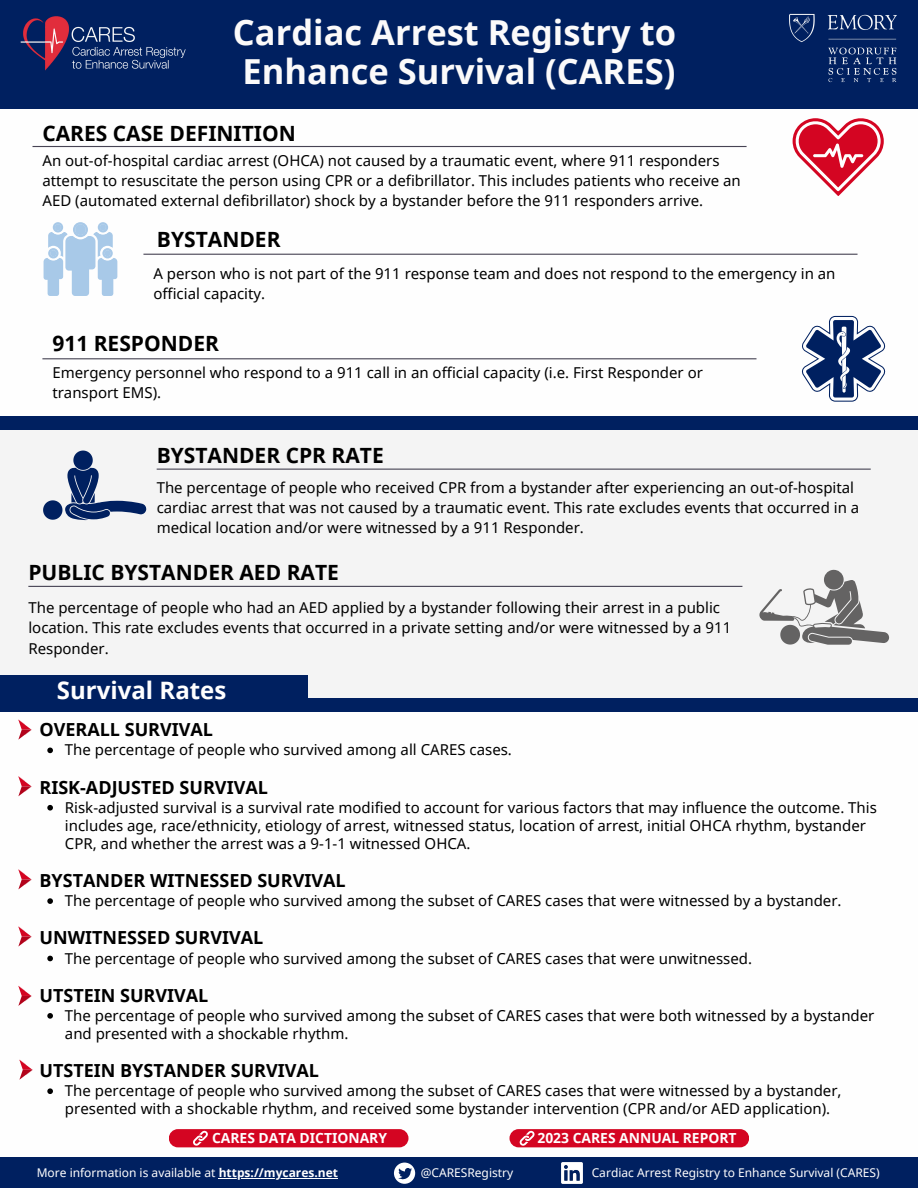
<style>
.page{position:relative;width:918px;height:1188px;background:#002060}
.page>*{position:absolute;margin:0;border:0;box-sizing:border-box;transform-origin:0 0}
.t1{font:700 34.5px/39.3px "Noto Sans";color:#fbfafa}
.t2{font:700 24px "Noto Sans";color:#fff}
.t3{font:700 21px "Noto Sans";color:#000}
.t4{font:700 18px "Noto Sans";color:#000}
.t5{font:15px/20.2px "Noto Sans";color:#000}
.t6{font:700 13.8px "Noto Sans";color:#fff}
.t7{font:12px "Noto Sans";color:#fff}
.s1{font-weight:700}
</style>
<div class="page">
<div style="left:0;top:92px;width:918px;height:1065px;background:#fefefe"></div>
<div style="left:0;top:0;width:918px;height:108px;background:#002060"></div>
<img style="left:20px;top:16px;width:166px;height:55px">
<img style="left:789px;top:13px;width:108px;height:70px">
<div style="left:0;top:427px;width:918px;height:276px;background:#f4f4f4"></div>
<div style="left:0;top:416px;width:918px;height:14px;background:#002060"></div>
<hr style="left:219px;top:1178px;width:119px;height:1px;background:#fff">
<svg style="left:394px;top:1163px;width:21px;height:21px"></svg>
<img style="left:561px;top:1163px;width:22px;height:21px">
<div style="left:0;top:698px;width:918px;height:14px;background:#002060"></div>
<div style="left:0;top:675px;width:308px;height:37px;background:#002060"></div>
<hr style="left:157px;top:469px;width:714px;height:1px;background:#474454">
<hr style="left:28px;top:586px;width:714px;height:1px;background:#474454">
<svg style="left:43px;top:451px;width:104px;height:69px"></svg>
<svg style="left:759px;top:569px;width:130px;height:76px"></svg>
<hr style="left:33px;top:146px;width:714px;height:1px;background:#474454">
<svg style="left:793px;top:118px;width:91px;height:78px"></svg>
<hr style="left:143px;top:254px;width:715px;height:1px;background:#474454">
<svg style="left:44px;top:222px;width:73px;height:74px"></svg>
<hr style="left:42px;top:358px;width:714px;height:1px;background:#474454">
<svg style="left:802px;top:316px;width:83px;height:85px"></svg>
<div style="left:169px;top:1129px;width:240px;height:18px;background:#d40522;border-radius:9px"></div>
<svg style="left:193px;top:1131px;width:15px;height:14px"></svg>
<div style="left:509px;top:1129px;width:240px;height:18px;background:#d40522;border-radius:9px"></div>
<svg style="left:520px;top:1131px;width:14px;height:14px"></svg>
<svg style="left:18px;top:720px;width:13px;height:20px"></svg>
<svg style="left:18px;top:776px;width:13px;height:20px"></svg>
<svg style="left:18px;top:869px;width:13px;height:20px"></svg>
<svg style="left:18px;top:927px;width:13px;height:20px"></svg>
<svg style="left:18px;top:986px;width:13px;height:20px"></svg>
<svg style="left:47px;top:748px;width:6px;height:5px"></svg>
<svg style="left:47px;top:805px;width:6px;height:6px"></svg>
<svg style="left:47px;top:898px;width:6px;height:6px"></svg>
<svg style="left:47px;top:956px;width:6px;height:5px"></svg>
<svg style="left:47px;top:1013px;width:6px;height:6px"></svg>
<svg style="left:47px;top:1088px;width:6px;height:6px"></svg>
<svg style="left:19px;top:1060px;width:13px;height:20px"></svg>
<p class="t1" style="left:233px;top:12px;width:445px">Cardiac Arrest Registry to<br>Enhance Survival (CARES)</p>
<p class="t3" style="left:42px;top:118px;width:255px">CARES CASE DEFINITION</p>
<p class="t5" style="left:42px;top:150px;width:700px">An out-of-hospital cardiac arrest (OHCA) not caused by a traumatic event, where 911 responders attempt to resuscitate the person using CPR or a defibrillator. This includes patients who receive an<br>AED (automated external defibrillator) shock by a bystander before the 911 responders arrive.</p>
<h3 class="t3" style="left:157px;top:225px;width:125px">BYSTANDER</h3>
<p class="t5" style="left:153px;top:263px;width:684px">A person who is not part of the 911 response team and does not respond to the emergency in an official capacity.</p>
<h3 class="t3" style="left:52px;top:329px;width:168px">911 RESPONDER</h3>
<p class="t5" style="left:52px;top:362px;width:652px">Emergency personnel who respond to a 911 call in an official capacity (i.e. First Responder or transport EMS).</p>
<h3 class="t3" style="left:157px;top:441px;width:229px">BYSTANDER CPR RATE</h3>
<p class="t5" style="left:157px;top:477px;width:704px">The percentage of people who received CPR from a bystander after experiencing an out-of-hospital cardiac arrest that was not caused by a traumatic event. This rate excludes events that occurred in a medical location and/or were witnessed by a 911 Responder.</p>
<h3 class="t3" style="left:28px;top:558px;width:312px">PUBLIC BYSTANDER AED RATE</h3>
<p class="t5" style="left:28px;top:597px;width:704px">The percentage of people who had an AED applied by a bystander following their arrest in a public location. This rate excludes events that occurred in a private setting and/or were witnessed by a 911<br>Responder.</p>
<p class="t2" style="left:57px;top:674px;width:171px">Survival Rates</p>
<p class="t4" style="left:39px;top:717px;width:175px">OVERALL SURVIVAL</p>
<p class="t5" style="left:65px;top:739px;width:449px">The percentage of people who survived among all CARES cases.</p>
<p class="t4" style="left:39px;top:774px;width:230px">RISK-ADJUSTED SURVIVAL</p>
<p class="t5" style="left:65px;top:798px;width:813px;line-height:18px">Risk-adjusted survival is a survival rate modified to account for various factors that may influence the outcome. This includes age, race/ethnicity, etiology of arrest, witnessed status, location of arrest, initial OHCA rhythm, bystander<br>CPR, and whether the arrest was a 9-1-1 witnessed OHCA.</p>
<p class="t4" style="left:39px;top:868px;width:308px">BYSTANDER WITNESSED SURVIVAL</p>
<p class="t5" style="left:65px;top:890px;width:778px">The percentage of people who survived among the subset of CARES cases that were witnessed by a bystander.</p>
<p class="t4" style="left:39px;top:925px;width:225px">UNWITNESSED SURVIVAL</p>
<p class="t5" style="left:65px;top:948px;width:689px">The percentage of people who survived among the subset of CARES cases that were unwitnessed.</p>
<p class="t4" style="left:39px;top:983px;width:170px">UTSTEIN SURVIVAL</p>
<p class="t5" style="left:65px;top:1006px;width:811px;line-height:18px">The percentage of people who survived among the subset of CARES cases that were both witnessed by a bystander and presented with a shockable rhythm.</p>
<p class="t4" style="left:39px;top:1058px;width:281px">UTSTEIN BYSTANDER SURVIVAL</p>
<p class="t5" style="left:65px;top:1081px;width:778px;line-height:18px">The percentage of people who survived among the subset of CARES cases that were witnessed by a bystander, presented with a shockable rhythm, and received some bystander intervention (CPR and/or AED application).</p>
<h2 class="t6" style="left:212px;top:1129px;width:177px">CARES DATA DICTIONARY</h2>
<p class="t6" style="left:537px;top:1129px;width:201px">2023 CARES ANNUAL REPORT</p>
<p class="t7" style="left:37px;top:1164px;width:303px">More information is available at <span class="s1">https://mycares.net</span></p>
<h3 class="t7" style="left:421px;top:1164px;width:94px">@CARESRegistry</h3>
<p class="t7" style="left:592px;top:1164px;width:289px">Cardiac Arrest Registry to Enhance Survival (CARES)</p>
</div>
